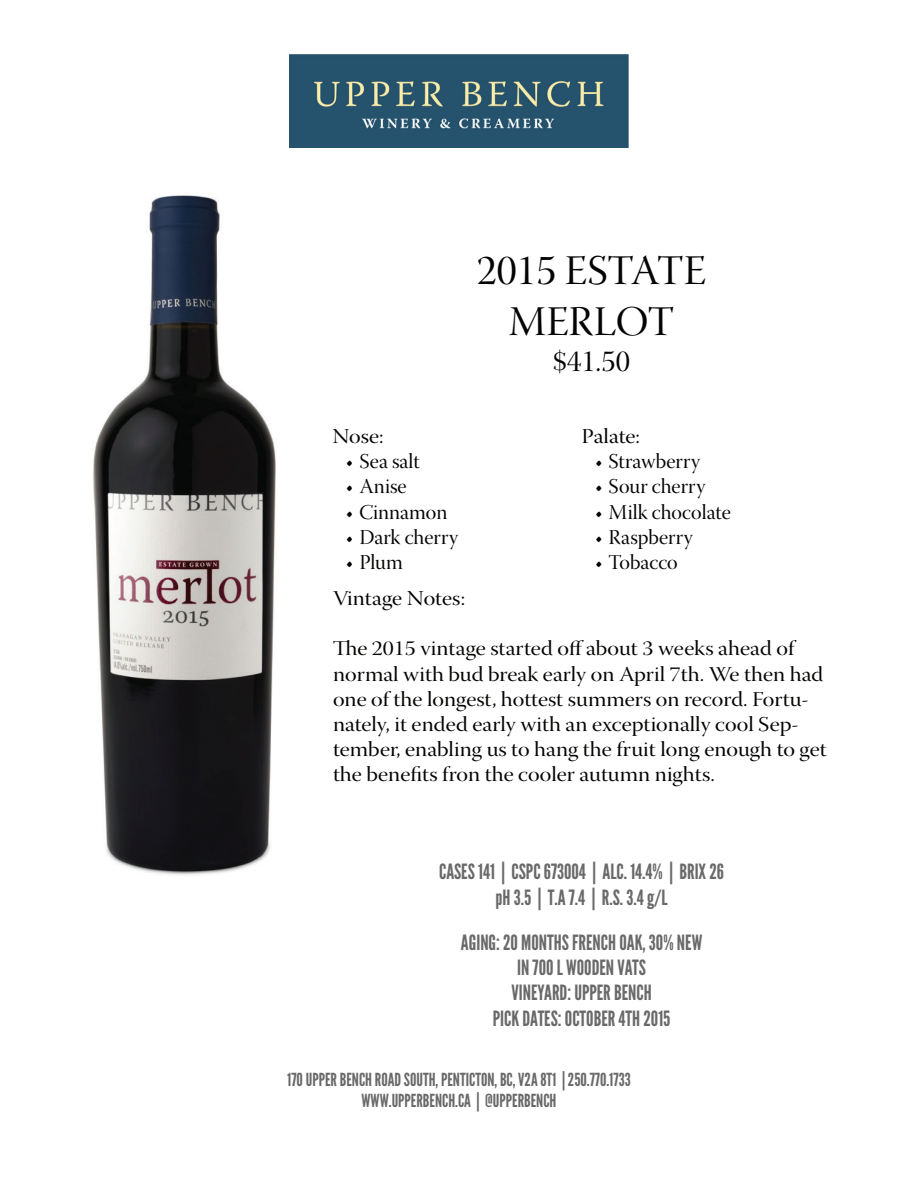
<style>
.page{position:relative;width:918px;height:1188px;background:#fff}
.page>*{position:absolute;margin:0;border:0;box-sizing:border-box;transform-origin:0 0}
.t1{font:42px/50.4px "Warnock Pro Disp";color:#040503;text-align:center}
.t2{font:30px "Warnock Pro Disp";color:#040503}
.t3{font:21px/25.2px "Warnock Pro Disp";color:#040503;scale:1.1 1}
.t4{font:21px/25.2px "League Gothic";color:#696969;text-align:center}
.t5{font:21px "Warnock Pro Disp";color:#040503}
.t6{font:18px/21.6px "League Gothic";color:#696969;text-align:center}
</style>
<div class="page">
<img style="left:93px;top:195px;width:183px;height:680px">
<img style="left:289px;top:54px;width:340px;height:94px">
<h1 class="t1" style="left:477px;top:251px;width:231px">2015 ESTATE<br>MERLOT</h1>
<h2 class="t2" style="left:553px;top:345px;width:79px">$41.50</h2>
<p class="t3" style="left:332px;top:426px;width:48px">Nose:</p>
<p class="t5" style="left:346px;top:450px;width:76px">• Sea salt</p>
<p class="t5" style="left:346px;top:475px;width:62px">• Anise</p>
<p class="t5" style="left:346px;top:500px;width:103px">• Cinnamon</p>
<p class="t5" style="left:346px;top:526px;width:114px">• Dark cherry</p>
<p class="t5" style="left:346px;top:551px;width:59px">• Plum</p>
<p class="t3" style="left:582px;top:426px;width:55px">Palate:</p>
<p class="t5" style="left:595px;top:450px;width:107px">• Strawberry</p>
<p class="t5" style="left:595px;top:475px;width:112px">• Sour cherry</p>
<p class="t5" style="left:595px;top:500px;width:137px">• Milk chocolate</p>
<p class="t5" style="left:595px;top:526px;width:99px">• Raspberry</p>
<p class="t5" style="left:595px;top:551px;width:84px">• Tobacco</p>
<p class="t3" style="left:333px;top:588px;width:122px">Vintage Notes:</p>
<p class="t3" style="left:333px;top:638px;width:451px">The 2015 vintage started off about 3 weeks ahead of normal with bud break early on April 7th. We then had one of the longest, hottest summers on record. Fortu&shy;nately, it ended early with an exceptionally cool Sep&shy;tember, enabling us to hang the fruit long enough to get the benefits fron the cooler autumn nights.</p>
<p class="t4" style="left:439px;top:859px;width:286px">CASES 141 | CSPC 673004 | ALC. 14.4% | BRIX 26 pH 3.5 | T.A 7.4 | R.S. 3.4 g/L</p>
<p class="t4" style="left:461px;top:930px;width:243px">AGING: 20 MONTHS FRENCH OAK, 30% NEW<br>IN 700 L WOODEN VATS<br>VINEYARD: UPPER BENCH<br>PICK DATES: OCTOBER 4TH 2015</p>
<p class="t6" style="left:287px;top:1069px;width:345px">170 UPPER BENCH ROAD SOUTH, PENTICTON, BC, V2A 8T1 | 250.770.1733<br>WWW.UPPERBENCH.CA | @UPPERBENCH</p>
</div>
